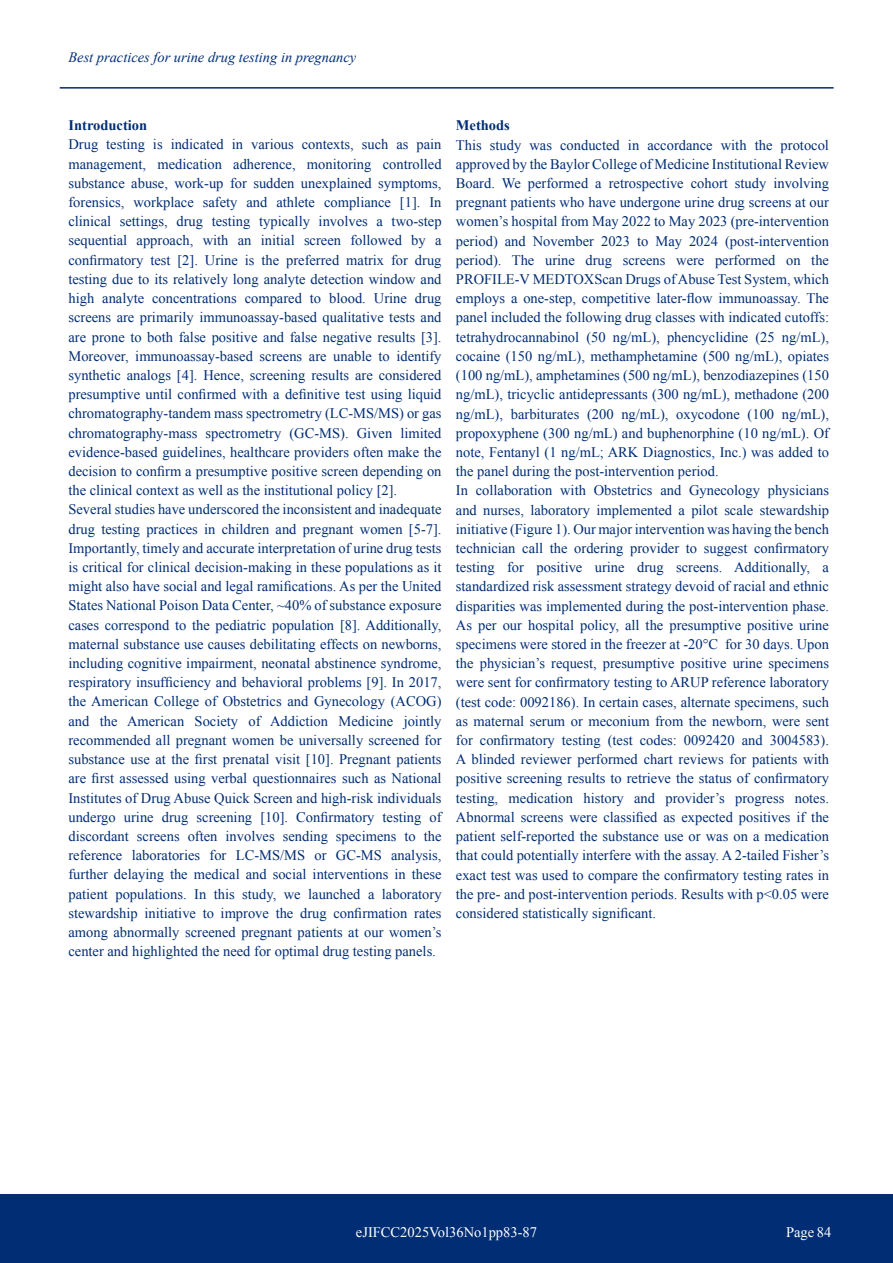
<style>
.page{position:relative;width:893px;height:1263px;background:#fff}
.page>*{position:absolute;margin:0;border:0;box-sizing:border-box;transform-origin:0 0}
.t1{font:14.55px/19.2px "Times New Roman";color:#012d74}
.t2{font:14.55px "Times New Roman";color:#fff}
.t3{font:700 14.55px "Times New Roman";color:#012d74}
.t4{font:italic 14.4px "Times New Roman";color:#012d74}
</style>
<div class="page">
<div style="left:0;top:1195px;width:893px;height:68px;background:#012d74"></div>
<hr style="left:60px;top:87px;width:774px;height:2px;background:#012d74">
<p class="t4" style="left:68px;top:47px;width:289px">Best practices for urine drug testing in pregnancy</p>
<p class="t3" style="left:68px;top:115px;width:80px">Introduction</p>
<p class="t1" style="left:68px;top:135px;width:375px">Drug testing is indicated in various contexts, such as pain management, medication adherence, monitoring controlled substance abuse, work-up for sudden unexplained symptoms, forensics, workplace safety and athlete compliance [1]. In clinical settings, drug testing typically involves a two-step sequential approach, with an initial screen followed by a confirmatory test [2]. Urine is the preferred matrix for drug testing due to its relatively long analyte detection window and high analyte concentrations compared to blood. Urine drug screens are primarily immunoassay-based qualitative tests and are prone to both false positive and false negative results [3].<br>Moreover, immunoassay-based screens are unable to identify synthetic analogs [4]. Hence, screening results are considered presumptive until confirmed with a definitive test using liquid chromatography-tandem mass spectrometry (LC-MS/MS) or gas chromatography-mass spectrometry (GC-MS). Given limited evidence-based guidelines, healthcare providers often make the decision to confirm a presumptive positive screen depending on the clinical context as well as the institutional policy [2].<br>Several studies have underscored the inconsistent and inadequate drug testing practices in children and pregnant women [5-7].<br>Importantly, timely and accurate interpretation of urine drug tests is critical for clinical decision-making in these populations as it might also have social and legal ramifications. As per the United States National Poison Data Center, ~40% of substance exposure cases correspond to the pediatric population [8]. Additionally, maternal substance use causes debilitating effects on newborns, including cognitive impairment, neonatal abstinence syndrome, respiratory insufficiency and behavioral problems [9]. In 2017, the American College of Obstetrics and Gynecology (ACOG) and the American Society of Addiction Medicine jointly recommended all pregnant women be universally screened for substance use at the first prenatal visit [10]. Pregnant patients are first assessed using verbal questionnaires such as National Institutes of Drug Abuse Quick Screen and high-risk individuals undergo urine drug screening [10]. Confirmatory testing of discordant screens often involves sending specimens to the reference laboratories for LC-MS/MS or GC-MS analysis, further delaying the medical and social interventions in these patient populations. In this study, we launched a laboratory stewardship initiative to improve the drug confirmation rates among abnormally screened pregnant patients at our women’s center and highlighted the need for optimal drug testing panels.</p>
<p class="t3" style="left:456px;top:115px;width:55px">Methods</p>
<p class="t1" style="left:456px;top:135px;width:375px">This study was conducted in accordance with the protocol approved by the Baylor College of Medicine Institutional Review Board. We performed a retrospective cohort study involving pregnant patients who have undergone urine drug screens at our women’s hospital from May 2022 to May 2023 (pre-intervention period) and November 2023 to May 2024 (post-intervention period). The urine drug screens were performed on the PROFILE-V MEDTOXScan Drugs of Abuse Test System, which employs a one-step, competitive later-flow immunoassay. The panel included the following drug classes with indicated cutoffs: tetrahydrocannabinol (50 ng/mL), phencyclidine (25 ng/mL), cocaine (150 ng/mL), methamphetamine (500 ng/mL), opiates (100 ng/mL), amphetamines (500 ng/mL), benzodiazepines (150 ng/mL), tricyclic antidepressants (300 ng/mL), methadone (200 ng/mL), barbiturates (200 ng/mL), oxycodone (100 ng/mL), propoxyphene (300 ng/mL) and buphenorphine (10 ng/mL). Of note, Fentanyl (1 ng/mL; ARK Diagnostics, Inc.) was added to the panel during the post-intervention period.<br>In collaboration with Obstetrics and Gynecology physicians and nurses, laboratory implemented a pilot scale stewardship initiative (Figure 1). Our major intervention was having the bench technician call the ordering provider to suggest confirmatory testing for positive urine drug screens. Additionally, a standardized risk assessment strategy devoid of racial and ethnic disparities was implemented during the post-intervention phase.<br>As per our hospital policy, all the presumptive positive urine specimens were stored in the freezer at -20°C for 30 days. Upon the physician’s request, presumptive positive urine specimens were sent for confirmatory testing to ARUP reference laboratory (test code: 0092186). In certain cases, alternate specimens, such as maternal serum or meconium from the newborn, were sent for confirmatory testing (test codes: 0092420 and 3004583).<br>A blinded reviewer performed chart reviews for patients with positive screening results to retrieve the status of confirmatory testing, medication history and provider’s progress notes.<br>Abnormal screens were classified as expected positives if the patient self-reported the substance use or was on a medication that could potentially interfere with the assay. A 2-tailed Fisher’s exact test was used to compare the confirmatory testing rates in the pre- and post-intervention periods. Results with p&lt;0.05 were considered statistically significant.</p>
<p class="t2" style="left:356px;top:1223px;width:183px">eJIFCC2025Vol36No1pp83-87</p>
<p class="t2" style="left:786px;top:1223px;width:47px">Page 84</p>
</div>
